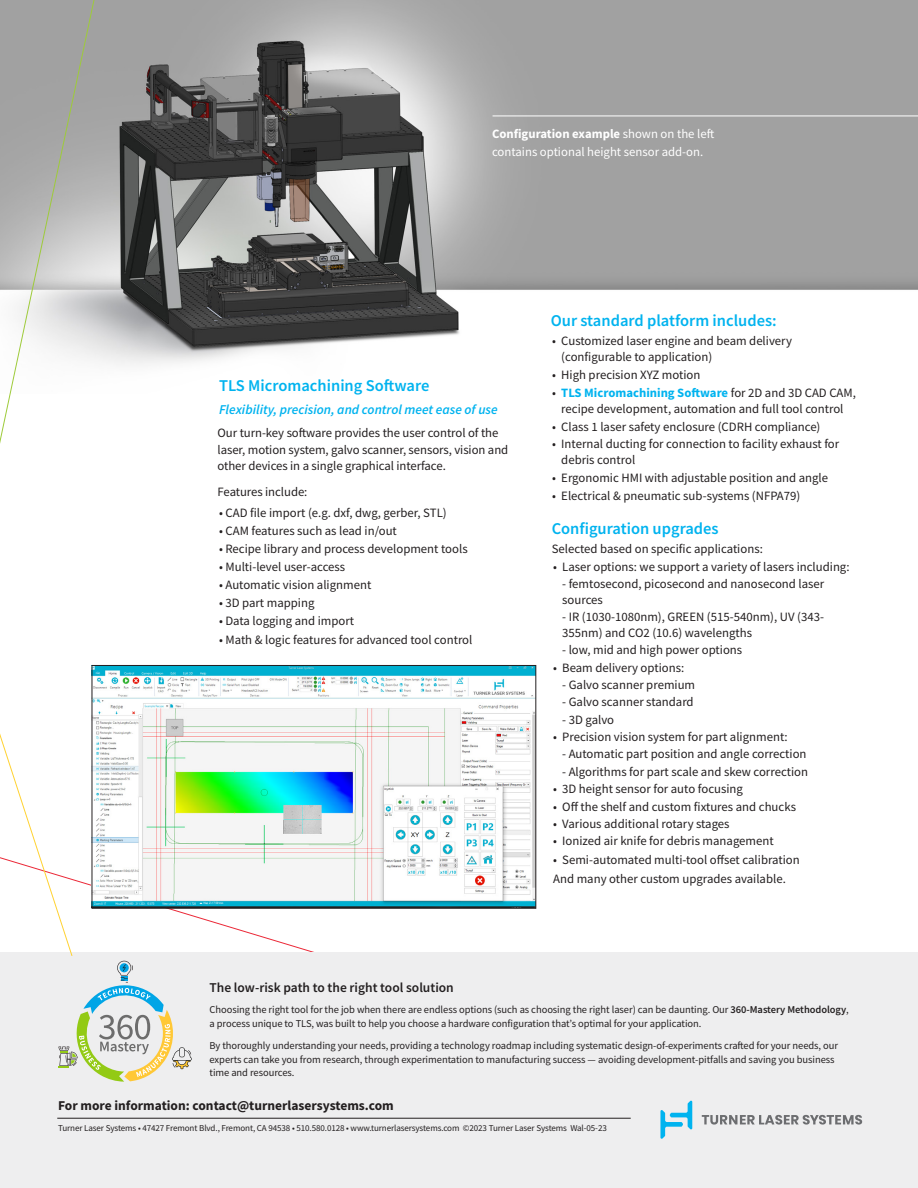
<style>
.page{position:relative;width:918px;height:1188px;background:#fff}
.page>*{position:absolute;margin:0;border:0;box-sizing:border-box;transform-origin:0 0}
.Heading_1{font:600 16.5px "Source Sans Pro";color:#00b3ef}
.Side_bar_bullets{font:600 16.5px "Source Sans Pro";color:#00b3ef}
.t1{font:700 13.5px "Source Sans Pro";color:#231f20}
.Side_bar_bullets-2{font:italic 600 13.5px "Source Sans Pro";color:#00b3ef}
.t2{font:600 13.5px "Source Sans Pro";color:#231f20}
.Side_bar_bullets-3{font:12.75px/16.2px "Source Sans Pro";color:#231f20}
.Body_Copy{font:12.75px/16.5px "Source Sans Pro";letter-spacing:-.005em;color:#231f20}
.Side_bar_bullets-4{font:12.75px "Source Sans Pro";color:#fff}
.Side_bar_bullets-5{font:700 12.75px "Source Sans Pro";color:#fff}
.Company_Value_Prop_B{font:10.5px/13.5px "Source Sans Pro";letter-spacing:-.005em;color:#231f20}
.t3{font:9px "Source Sans Pro";letter-spacing:-.01em;color:#231f20}
.s1{font-weight:400}
.s2{font-weight:700;color:#00b3ef}
.s3{font-weight:600}
</style>
<div class="page">
<img style="left:101px;top:0;width:817px;height:365px">
<div style="left:0;top:953px;width:918px;height:235px;background:#eeeeef"></div>
<hr style="left:57px;top:1118px;width:574px;height:1px;background:#231f20">
<svg style="left:0;top:0;width:101px;height:672px"></svg>
<svg style="left:0;top:672px;width:326px;height:410px"></svg>
<img style="left:94px;top:667px;width:440px;height:239px">
<div style="left:92px;top:665px;width:444px;height:243px;border:1px solid #231f20"></div>
<svg style="left:660px;top:1100px;width:32px;height:39px"></svg>
<svg style="left:702px;top:1115px;width:160px;height:10px"></svg>
<hr style="left:493px;top:116px;width:425px;height:1px;background:#fff">
<p class="Side_bar_bullets-5" style="left:492px;top:125px;width:224px">Configuration example <span class="s1">shown on the left</span></p>
<p class="Side_bar_bullets-4" style="left:492px;top:144px;width:213px">contains optional height sensor add-on.</p>
<p class="Side_bar_bullets" style="left:219px;top:375px;width:212px">TLS Micromachining Software</p>
<p class="Side_bar_bullets-2" style="left:219px;top:401px;width:280px">Flexibility, precision, and control meet ease of use</p>
<p class="Body_Copy" style="left:218px;top:425px;width:292px">Our turn-key software provides the user control of the laser, motion system, galvo scanner, sensors, vision and other devices in a single graphical interface.</p>
<p class="Body_Copy" style="left:218px;top:483px;width:91px">Features include:</p>
<p class="Side_bar_bullets-3" style="left:219px;top:504px;width:229px">• CAD file import (e.g. dxf, dwg, gerber, STL)</p>
<p class="Side_bar_bullets-3" style="left:219px;top:522px;width:179px">• CAM features such as lead in/out</p>
<p class="Side_bar_bullets-3" style="left:219px;top:541px;width:250px">• Recipe library and process development tools</p>
<p class="Side_bar_bullets-3" style="left:219px;top:559px;width:128px">• Multi-level user-access</p>
<p class="Side_bar_bullets-3" style="left:219px;top:577px;width:154px">• Automatic vision alignment</p>
<p class="Side_bar_bullets-3" style="left:219px;top:595px;width:97px">• 3D part mapping</p>
<p class="Side_bar_bullets-3" style="left:219px;top:613px;width:137px">• Data logging and import</p>
<p class="Side_bar_bullets-3" style="left:219px;top:631px;width:255px">• Math &amp; logic features for advanced tool control</p>
<p class="Heading_1" style="left:551px;top:310px;width:227px">Our standard platform includes:</p>
<p class="Side_bar_bullets-3" style="left:561px;top:333px;width:232px;text-indent:-9px">• Customized laser engine and beam delivery (configurable to application)</p>
<p class="Side_bar_bullets-3" style="left:552px;top:367px;width:150px">• High precision XYZ motion</p>
<p class="Side_bar_bullets-3" style="left:552px;top:384px;width:305px;text-align:center">• <span class="s2">TLS Micromachining Software</span> for 2D and 3D CAD CAM, recipe development, automation and full tool control</p>
<p class="Side_bar_bullets-3" style="left:552px;top:418px;width:270px">• Class 1 laser safety enclosure (CDRH compliance)</p>
<p class="Side_bar_bullets-3" style="left:561px;top:436px;width:280px;text-indent:-9px">• Internal ducting for connection to facility exhaust for debris control</p>
<p class="Side_bar_bullets-3" style="left:552px;top:470px;width:277px">• Ergonomic HMI with adjustable position and angle</p>
<p class="Side_bar_bullets-3" style="left:552px;top:488px;width:250px">• Electrical &amp; pneumatic sub-systems (NFPA79)</p>
<p class="Heading_1" style="left:552px;top:517px;width:169px">Configuration upgrades</p>
<p class="Side_bar_bullets-3" style="left:552px;top:541px;width:213px">Selected based on specific applications:</p>
<p class="Side_bar_bullets-3" style="left:553px;top:558px;width:298px">• Laser options: we support a variety of lasers including:</p>
<p class="Side_bar_bullets-3" style="left:562px;top:576px;width:264px;line-height:15.8px">- femtosecond, picosecond and nanosecond laser sources</p>
<p class="Side_bar_bullets-3" style="left:562px;top:609px;width:263px;line-height:15.8px">- IR (1030-1080nm), GREEN (515-540nm), UV (343-<br>355nm) and CO2 (10.6) wavelengths</p>
<p class="Side_bar_bullets-3" style="left:562px;top:642px;width:182px">- low, mid and high power options</p>
<p class="Side_bar_bullets-3" style="left:553px;top:659px;width:133px">• Beam delivery options:</p>
<p class="Side_bar_bullets-3" style="left:562px;top:677px;width:135px">- Galvo scanner premium</p>
<p class="Side_bar_bullets-3" style="left:562px;top:694px;width:133px">- Galvo scanner standard</p>
<p class="Side_bar_bullets-3" style="left:562px;top:711px;width:53px">- 3D galvo</p>
<p class="Side_bar_bullets-3" style="left:553px;top:729px;width:236px">• Precision vision system for part alignment:</p>
<p class="Side_bar_bullets-3" style="left:562px;top:746px;width:246px">- Automatic part position and angle correction</p>
<p class="Side_bar_bullets-3" style="left:562px;top:763px;width:247px">- Algorithms for part scale and skew correction</p>
<p class="Side_bar_bullets-3" style="left:553px;top:781px;width:191px">• 3D height sensor for auto focusing</p>
<p class="Side_bar_bullets-3" style="left:553px;top:798px;width:244px">• Off the shelf and custom fixtures and chucks</p>
<p class="Side_bar_bullets-3" style="left:553px;top:816px;width:178px">• Various additional rotary stages</p>
<p class="Side_bar_bullets-3" style="left:553px;top:833px;width:222px">• Ionized air knife for debris management</p>
<p class="Side_bar_bullets-3" style="left:553px;top:852px;width:248px">• Semi-automated multi-tool offset calibration</p>
<p class="Side_bar_bullets-3" style="left:553px;top:870px;width:234px">And many other custom upgrades available.</p>
<p class="t2" style="left:210px;top:979px;width:246px">The low-risk path to the right tool solution</p>
<p class="Company_Value_Prop_B" style="left:210px;top:1003px;width:641px">Choosing the right tool for the job when there are endless options (such as choosing the right laser) can be daunting. Our <span class="s3">360-Mastery Methodology</span>, a process unique to TLS, was built to help you choose a hardware configuration that’s optimal for your application.</p>
<p class="Company_Value_Prop_B" style="left:210px;top:1039px;width:630px">By thoroughly understanding your needs, providing a technology roadmap including systematic design-of-experiments crafted for your needs, our experts can take you from research, through experimentation to manufacturing success — avoiding development-pitfalls and saving you business time and resources.</p>
<p class="t1" style="left:58px;top:1097px;width:337px">For more information: contact@turnerlasersystems.com</p>
<p class="t3" style="left:58px;top:1123px;width:550px">Turner Laser Systems • 47427 Fremont Blvd., Fremont, CA 94538 • 510.580.0128 • www.turnerlasersystems.com ©2023 Turner Laser Systems Wal-05-23</p>
</div>
